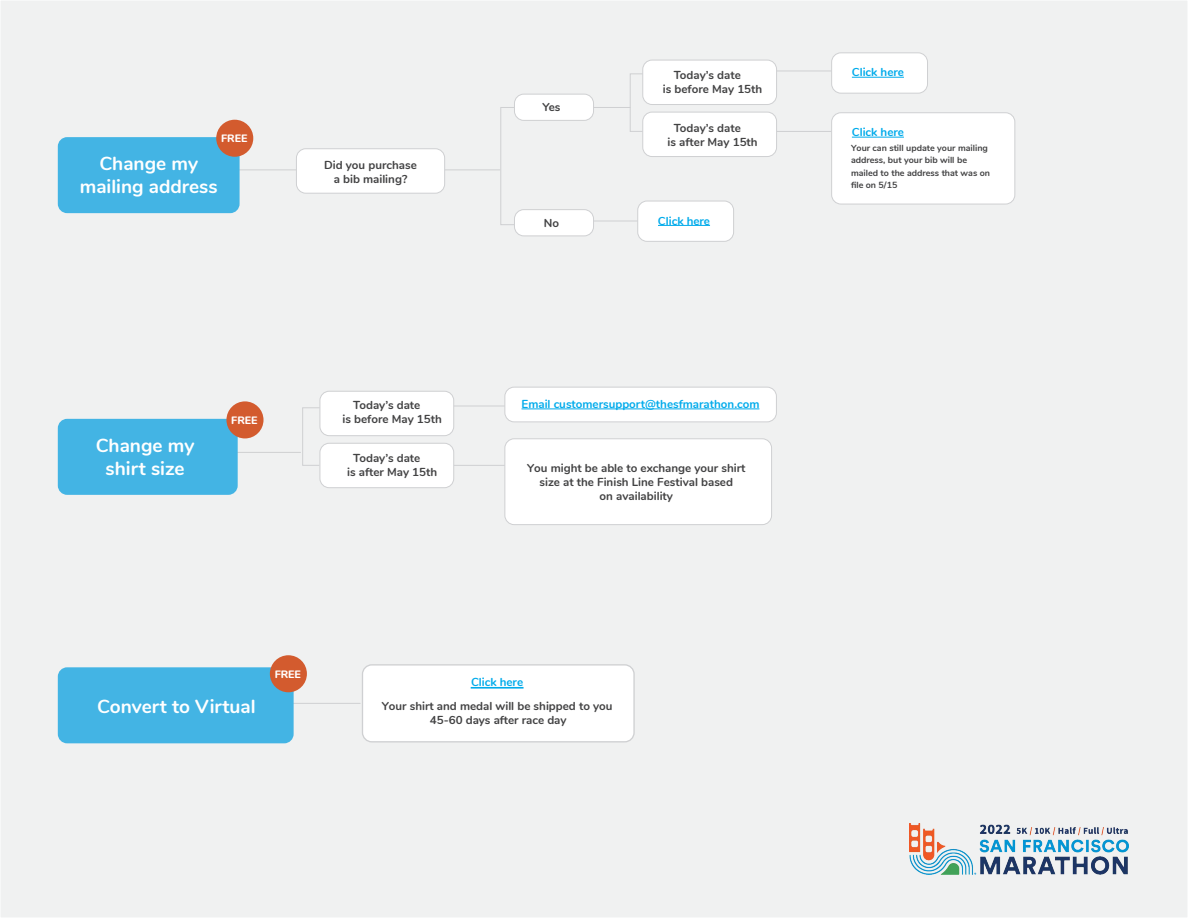
<style>
.page{position:relative;width:1188px;height:918px;background:#f0f1f1}
.page>*{position:absolute;margin:0;border:0;box-sizing:border-box;transform-origin:0 0}
.t1{font:700 19.05px/22.8px "Nunito";color:#fff;text-align:center}
.t2{font:700 11.55px/14px "Nunito";color:#424243}
.t3{font:700 11.55px "Nunito";color:#00abeb}
.t4{font:800 10.65px "Nunito";color:#fff}
.t5{font:700 8.85px/12.5px "Nunito";color:#424243}
</style>
<div class="page">
<hr style="left:440px;top:169px;width:60px;height:1px;background:#cfd0d2">
<div style="left:500px;top:107px;width:15px;height:118px;border:1px solid #cfd0d2"></div>
<div style="left:630px;top:73px;width:14px;height:59px;border:1px solid #cfd0d2"></div>
<hr style="left:234px;top:169px;width:75px;height:1px;background:#cfd0d2">
<hr style="left:588px;top:221px;width:50px;height:1px;background:#cfd0d2">
<hr style="left:588px;top:107px;width:42px;height:1px;background:#cfd0d2">
<hr style="left:776px;top:131px;width:60px;height:1px;background:#cfd0d2">
<hr style="left:776px;top:71px;width:60px;height:1px;background:#cfd0d2">
<div style="left:514px;top:94px;width:80px;height:26px;background:#fff;border-radius:9px"></div>
<div style="left:514px;top:94px;width:80px;height:27px;border:1px solid #cfd0d2;border-radius:9px"></div>
<div style="left:514px;top:210px;width:80px;height:26px;background:#fff;border-radius:9px"></div>
<div style="left:514px;top:209px;width:80px;height:27px;border:1px solid #cfd0d2;border-radius:9px"></div>
<div style="left:296px;top:149px;width:149px;height:44px;background:#fff;border-radius:9px"></div>
<div style="left:296px;top:148px;width:149px;height:46px;border:1px solid #cfd0d2;border-radius:9px"></div>
<div style="left:58px;top:137px;width:182px;height:76px;background:#43b4e4;border-radius:9px"></div>
<div style="left:832px;top:53px;width:96px;height:40px;background:#fff;border-radius:9px"></div>
<div style="left:831px;top:52px;width:97px;height:42px;border:1px solid #cfd0d2;border-radius:9px"></div>
<hr style="left:852px;top:77px;width:52px;height:1px;background:#00abeb">
<div style="left:832px;top:113px;width:183px;height:91px;background:#fff;border-radius:9px"></div>
<div style="left:831px;top:112px;width:184px;height:92px;border:1px solid #cfd0d2;border-radius:9px"></div>
<hr style="left:852px;top:137px;width:52px;height:1px;background:#00abeb">
<div style="left:638px;top:201px;width:96px;height:40px;background:#fff;border-radius:9px"></div>
<div style="left:637px;top:201px;width:97px;height:41px;border:1px solid #cfd0d2;border-radius:9px"></div>
<hr style="left:658px;top:225px;width:52px;height:1px;background:#00abeb">
<div style="left:216px;top:120px;width:37px;height:37px;background:#d35b2e;border-radius:50%"></div>
<div style="left:643px;top:60px;width:134px;height:45px;background:#fff;border-radius:9px"></div>
<div style="left:642px;top:60px;width:135px;height:45px;border:1px solid #cfd0d2;border-radius:9px"></div>
<div style="left:643px;top:112px;width:134px;height:45px;background:#fff;border-radius:9px"></div>
<div style="left:642px;top:112px;width:135px;height:45px;border:1px solid #cfd0d2;border-radius:9px"></div>
<hr style="left:449px;top:465px;width:65px;height:1px;background:#cfd0d2">
<hr style="left:449px;top:406px;width:65px;height:1px;background:#cfd0d2">
<div style="left:302px;top:407px;width:18px;height:59px;border:1px solid #cfd0d2"></div>
<hr style="left:232px;top:452px;width:69px;height:1px;background:#cfd0d2">
<div style="left:505px;top:387px;width:271px;height:35px;background:#fff;border-radius:9px"></div>
<div style="left:504px;top:387px;width:273px;height:35px;border:1px solid #cfd0d2;border-radius:9px"></div>
<hr style="left:522px;top:409px;width:237px;height:1px;background:#00abeb">
<div style="left:505px;top:439px;width:267px;height:86px;background:#fff;border-radius:9px"></div>
<div style="left:504px;top:438px;width:268px;height:87px;border:1px solid #cfd0d2;border-radius:9px"></div>
<div style="left:58px;top:419px;width:180px;height:76px;background:#43b4e4;border-radius:9px"></div>
<div style="left:226px;top:401px;width:38px;height:37px;background:#d35b2e;border-radius:50%"></div>
<div style="left:320px;top:391px;width:134px;height:45px;background:#fff;border-radius:9px"></div>
<div style="left:319px;top:391px;width:135px;height:45px;border:1px solid #cfd0d2;border-radius:9px"></div>
<div style="left:320px;top:443px;width:134px;height:45px;background:#fff;border-radius:9px"></div>
<div style="left:319px;top:443px;width:135px;height:45px;border:1px solid #cfd0d2;border-radius:9px"></div>
<hr style="left:290px;top:703px;width:70px;height:1px;background:#cfd0d2">
<div style="left:58px;top:667px;width:236px;height:76px;background:#43b4e4;border-radius:9px"></div>
<div style="left:270px;top:655px;width:37px;height:37px;background:#d35b2e;border-radius:50%"></div>
<div style="left:362px;top:665px;width:272px;height:77px;background:#fff;border-radius:9px"></div>
<div style="left:362px;top:664px;width:273px;height:78px;border:1px solid #cfd0d2;border-radius:9px"></div>
<hr style="left:471px;top:688px;width:53px;height:1px;background:#00abeb">
<img style="left:909px;top:823px;width:219px;height:52px">
<p class="t4" style="left:221px;top:131px;width:28px">FREE</p>
<h1 class="t1" style="left:80px;top:151px;width:139px">Change my mailing address</h1>
<p class="t2" style="left:324px;top:157px;width:94px;text-align:center">Did you purchase a bib mailing?</p>
<p class="t2" style="left:543px;top:100px;width:20px">Yes</p>
<p class="t2" style="left:544px;top:215px;width:17px">No</p>
<p class="t2" style="left:663px;top:67px;width:101px;text-indent:11px">Today’s date<br>is before May 15th</p>
<p class="t2" style="left:668px;top:120px;width:92px;text-indent:6px">Today’s date<br>is after May 15th</p>
<p class="t3" style="left:658px;top:212px;width:54px">Click here</p>
<h1 class="t1" style="left:96px;top:433px;width:100px">Change my shirt size</h1>
<p class="t4" style="left:231px;top:413px;width:28px">FREE</p>
<p class="t3" style="left:522px;top:395px;width:239px">Email customersupport@thesfmarathon.com</p>
<p class="t2" style="left:342px;top:398px;width:101px;text-indent:11px">Today’s date<br>is before May 15th</p>
<p class="t2" style="left:347px;top:450px;width:92px;text-indent:6px">Today’s date<br>is after May 15th</p>
<p class="t2" style="left:527px;top:461px;width:220px;text-align:center">You might be able to exchange your shirt size at the Finish Line Festival based<br>on availability</p>
<h1 class="t1" style="left:97px;top:694px;width:160px">Convert to Virtual</h1>
<p class="t4" style="left:275px;top:666px;width:28px">FREE</p>
<p class="t3" style="left:471px;top:673px;width:54px">Click here</p>
<p class="t2" style="left:382px;top:698px;width:232px;text-align:center">Your shirt and medal will be shipped to you<br>45-60 days after race day</p>
<p class="t3" style="left:852px;top:64px;width:54px">Click here</p>
<p class="t3" style="left:852px;top:124px;width:54px">Click here</p>
<p class="t5" style="left:851px;top:141px;width:141px">Your can still update your mailing address, but your bib will be mailed to the address that was on file on 5/15</p>
</div>
